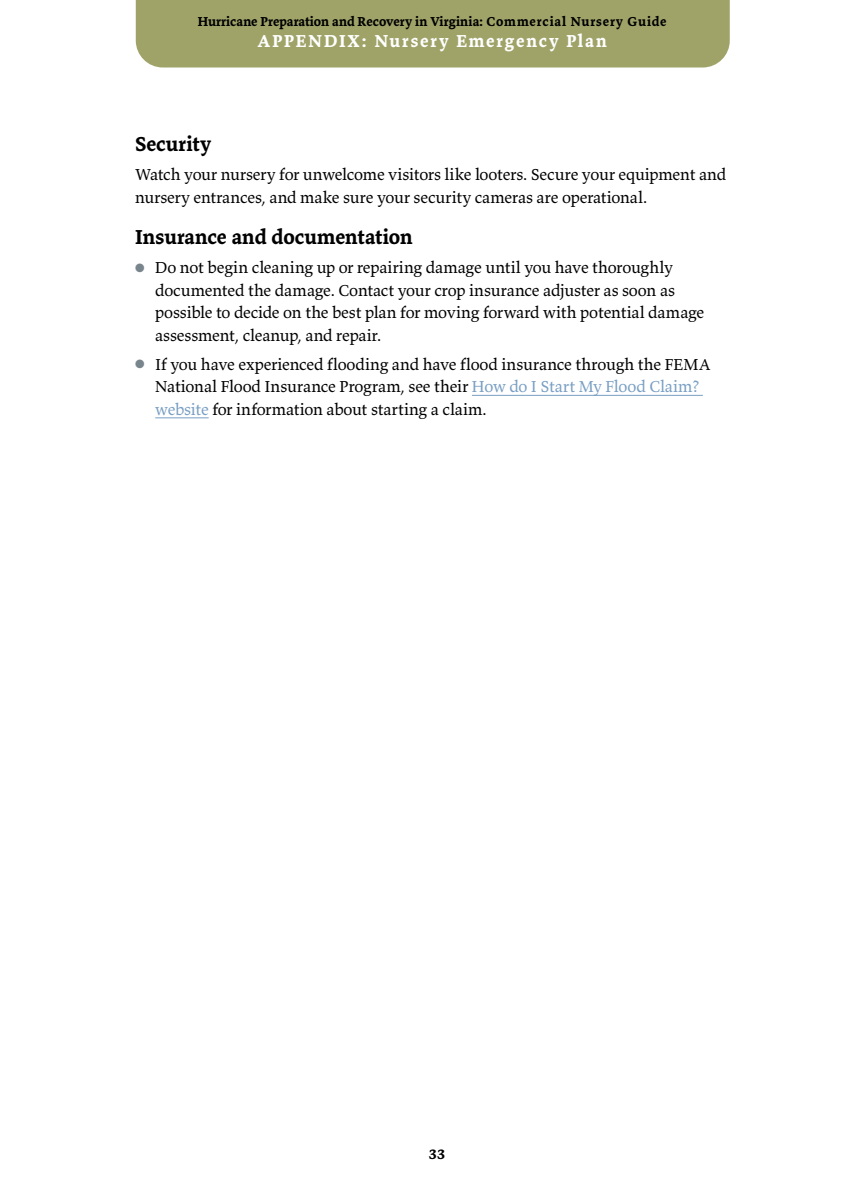
<style>
.page{position:relative;width:864px;height:1188px;background:#fff}
.page>*{position:absolute;margin:0;border:0;box-sizing:border-box;transform-origin:0 0}
.t1{font:700 21px "Valkyrie T3";color:#000}
.t2{font:700 18px "Valkyrie T3";letter-spacing:.1em;color:#fff}
.t3{font:16.5px/22.5px "Valkyrie T3";letter-spacing:-.01em;color:#000}
.t4{font:700 15px "Valkyrie T3";color:#000}
.t5{font:700 13.5px "Valkyrie T3";letter-spacing:.01em;color:#000}
.s1{color:#79858d}
.s2{color:#799fc4}
</style>
<div class="page">
<div style="left:136px;top:0;width:594px;height:68px;background:#9fa368"></div>
<hr style="left:472px;top:395px;width:231px;height:1px;background:#799fc4">
<hr style="left:155px;top:418px;width:54px;height:1px;background:#799fc4">
<p class="t5" style="left:198px;top:13px;width:470px">Hurricane Preparation and Recovery in Virginia: Commercial Nursery Guide</p>
<p class="t2" style="left:258px;top:29px;width:351px">APPENDIX: Nursery Emergency Plan</p>
<p class="t1" style="left:135px;top:131px;width:78px">Security</p>
<p class="t3" style="left:135px;top:163px;width:593px">Watch your nursery for unwelcome visitors like looters. Secure your equipment and nursery entrances, and make sure your security cameras are operational.</p>
<p class="t1" style="left:135px;top:224px;width:280px">Insurance and documentation</p>
<p class="t3" style="left:155px;top:256px;width:551px;text-indent:-20px"><span class="s1">●</span> Do not begin cleaning up or repairing damage until you have thoroughly documented the damage. Contact your crop insurance adjuster as soon as possible to decide on the best plan for moving forward with potential damage assessment, cleanup, and repair.</p>
<p class="t3" style="left:155px;top:353px;width:557px;text-indent:-20px"><span class="s1">●</span> If you have experienced flooding and have flood insurance through the FEMA<br>National Flood Insurance Program, see their <span class="s2">How do I Start My Flood Claim? website</span> for information about starting a claim.</p>
<p class="t4" style="left:429px;top:1144px;width:18px">33</p>
</div>
